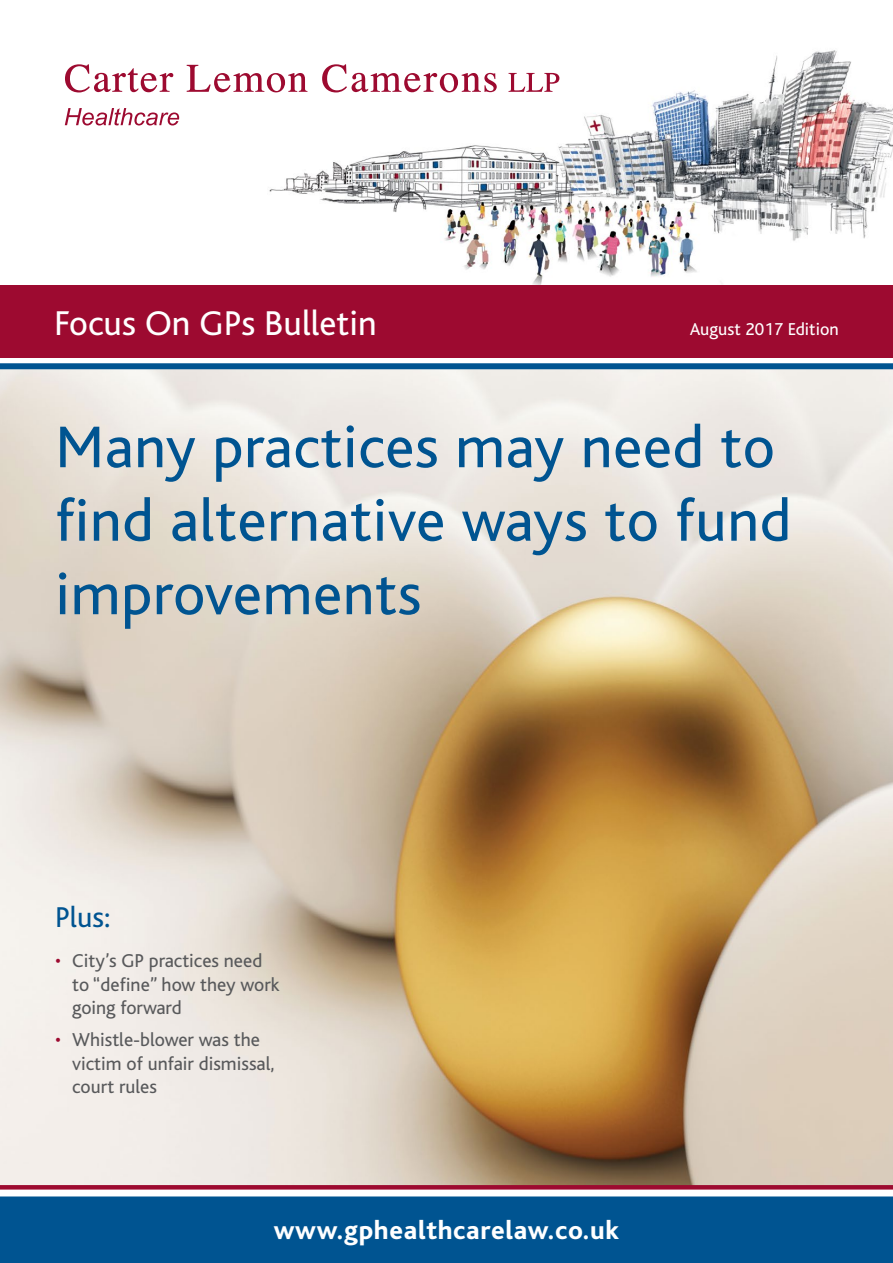
<style>
.page{position:relative;width:893px;height:1263px;background:#fff}
.page>*{position:absolute;margin:0;border:0;box-sizing:border-box;transform-origin:0 0}
.t1{font:61.5px/73.5px "Bliss";letter-spacing:.01em;color:#005491}
.t2{font:36px "Bliss";color:#fff}
.t3{font:30px "Bliss";color:#005491}
.t4{font:800 27px "Bliss";letter-spacing:.025em;color:#fff}
.t5{font:19.5px/23.4px "Bliss";color:#58595b}
.t6{font:18px "Bliss";color:#fff}
.s1{color:#9d0a30}
</style>
<div class="page">
<img style="left:0;top:369px;width:893px;height:816px">
<img style="left:121px;top:50px;width:772px;height:235px">
<div style="left:0;top:1197px;width:893px;height:66px;background:#005491"></div>
<div style="left:0;top:363px;width:893px;height:6px;background:#005491"></div>
<div style="left:0;top:285px;width:893px;height:72px;background:#9d0a30"></div>
<svg style="left:0;top:1185px;width:893px;height:4px;background:#9d0d32"></svg>
<svg style="left:65px;top:64px;width:108px;height:28px"></svg>
<svg style="left:187px;top:65px;width:120px;height:27px"></svg>
<svg style="left:322px;top:64px;width:175px;height:28px"></svg>
<svg style="left:508px;top:73px;width:51px;height:19px"></svg>
<svg style="left:65px;top:108px;width:114px;height:17px"></svg>
<h2 class="t2" style="left:54px;top:304px;width:324px">Focus On GPs Bulletin</h2>
<p class="t6" style="left:690px;top:319px;width:151px">August 2017 Edition</p>
<h1 class="t1" style="left:55px;top:411px;width:737px">Many practices may need to find alternative ways to fund improvements</h1>
<h3 class="t3" style="left:55px;top:901px;width:57px">Plus:</h3>
<p class="t5" style="left:72px;top:950px;width:209px;text-indent:-17px"><span class="s1">•</span> City’s GP practices need to “define” how they work going forward</p>
<p class="t5" style="left:72px;top:1028px;width:204px;text-indent:-17px"><span class="s1">•</span> Whistle-blower was the victim of unfair dismissal, court rules</p>
<h3 class="t4" style="left:274px;top:1216px;width:347px">www.gphealthcarelaw.co.uk</h3>
</div>
